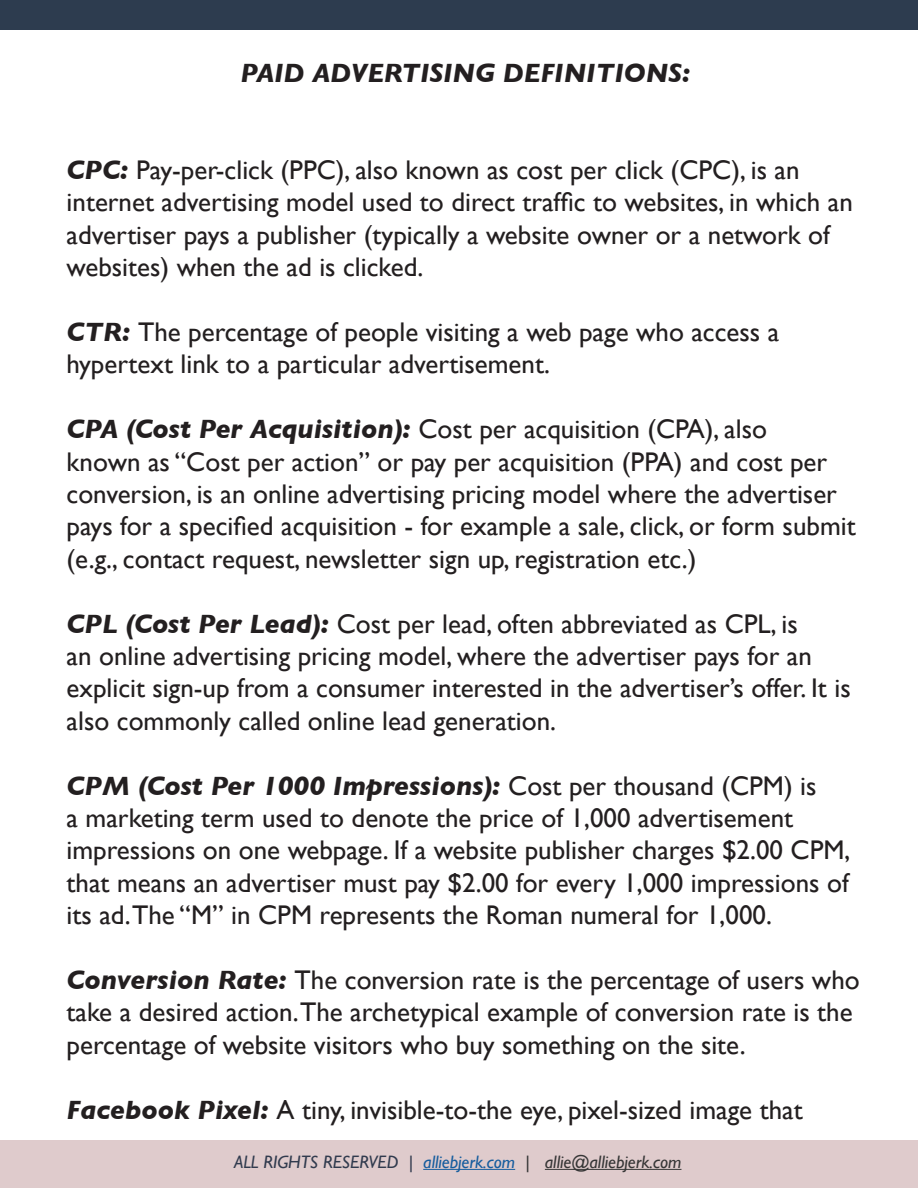
<style>
.page{position:relative;width:918px;height:1188px;background:#fff}
.page>*{position:absolute;margin:0;border:0;box-sizing:border-box;transform-origin:0 0}
.t1{font:27px/32.4px "Gill Sans";color:#231f20}
.t2{font:italic 700 27px "Gill Sans";color:#231f20}
.t3{font:italic 18px "Gill Sans";color:#363636}
.s1{font-weight:700;font-style:italic}
.s2{color:#313b4e}
.s3{color:#175d9e}
</style>
<div class="page">
<div style="left:0;top:1141px;width:918px;height:47px;background:#dfcbcc"></div>
<hr style="left:423px;top:1169px;width:92px;height:1px;background:#175d9e">
<hr style="left:545px;top:1169px;width:136px;height:1px;background:#363636">
<div style="left:0;top:0;width:918px;height:29px;background:#2d3c4f"></div>
<p class="t2" style="left:240px;top:57px;width:451px">PAID ADVERTISING DEFINITIONS:</p>
<p class="t1" style="left:67px;top:153px;width:788px"><span class="s1">CPC:</span> Pay-per-click (PPC), also known as cost per click (CPC), is an internet advertising model used to direct traffic to websites, in which an advertiser pays a publisher (typically a website owner or a network of websites) when the ad is clicked.</p>
<p class="t1" style="left:67px;top:315px;width:714px"><span class="s1">CTR:</span> The percentage of people visiting a web page who access a hypertext link to a particular advertisement.</p>
<p class="t1" style="left:67px;top:413px;width:791px"><span class="s1">CPA (Cost Per Acquisition):</span> Cost per acquisition (CPA), also<br>known as “Cost per action” or pay per acquisition (PPA) and cost per conversion, is an online advertising pricing model where the advertiser pays for a specified acquisition - for example a sale, click, or form submit (e.g., contact request, newsletter sign up, registration etc.)</p>
<p class="t1" style="left:67px;top:607px;width:786px"><span class="s1">CPL (Cost Per Lead):</span> Cost per lead, often abbreviated as CPL, is<br>an online advertising pricing model, where the advertiser pays for an explicit sign-up from a consumer interested in the advertiser’s offer. It is also commonly called online lead generation.</p>
<p class="t1" style="left:67px;top:769px;width:785px"><span class="s1">CPM (Cost Per 1000 Impressions):</span> Cost per thousand (CPM) is<br>a marketing term used to denote the price of 1,000 advertisement impressions on one webpage. If a website publisher charges $2.00 CPM, that means an advertiser must pay $2.00 for every 1,000 impressions of its ad.The “M” in CPM represents the Roman numeral for 1,000.</p>
<p class="t1" style="left:67px;top:963px;width:795px"><span class="s1">Conversion Rate:</span> The conversion rate is the percentage of users who take a desired action.The archetypical example of conversion rate is the percentage of website visitors who buy something on the site.</p>
<p class="t1" style="left:67px;top:1093px;width:738px"><span class="s1">Facebook Pixel:</span> A tiny, invisible-to-the eye, pixel-sized image that</p>
<p class="t3" style="left:234px;top:1152px;width:449px"><span class="s2">ALL RIGHTS RESERVED |</span> <span class="s3">alliebjerk.com</span> | allie@alliebjerk.com</p>
</div>
